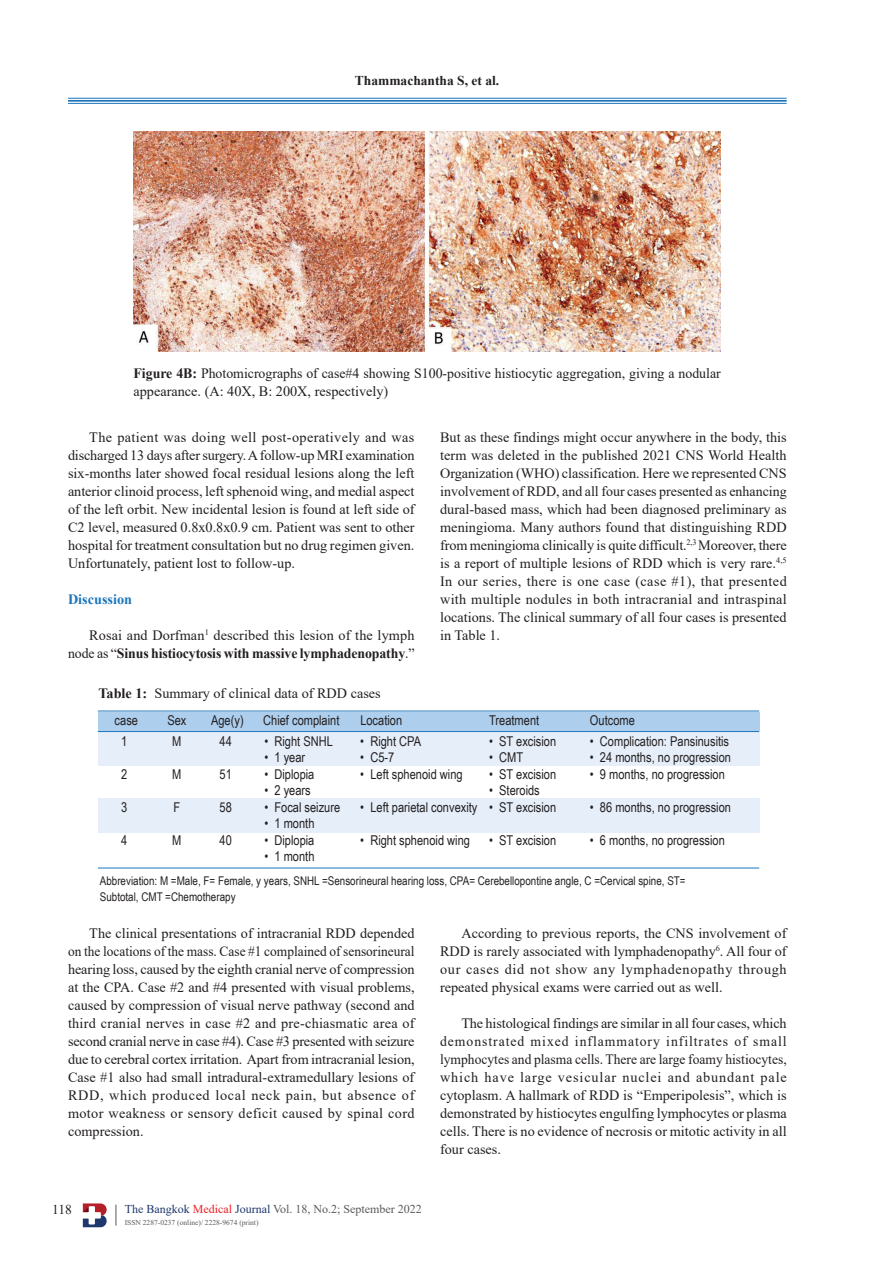
<style>
.page{position:relative;width:893px;height:1263px;background:#fff}
.page>*{position:absolute;margin:0;border:0;box-sizing:border-box;transform-origin:0 0}
.t1{font:14.25px/18px "Times New Roman";color:#231f20;text-align:justify}
.t2{font:700 14.25px "Times New Roman";color:#1d76bc}
.t3{font:13.5px "Arial Narrow";color:#231f20}
.t4{font:700 13.5px "Times New Roman";color:#231f20}
.t5{font:13.5px "Times New Roman";color:#231f20}
.t6{font:12px/16.5px "Arial Narrow";color:#231f20}
.t7{font:12px "Times New Roman";color:#58595b}
.t8{font:7.5px "Times New Roman";color:#58595b}
.s1{font-weight:700}
.s2{color:#1e376d}
.s3{color:#ed1c24}
</style>
<div class="page">
<hr style="left:68px;top:98px;width:719px;height:1px;background:#1d76bc">
<hr style="left:68px;top:100px;width:719px;height:2px;background:#1d76bc">
<hr style="left:68px;top:103px;width:719px;height:1px;background:#1d76bc">
<svg style="left:116px;top:1205px;width:1px;height:20px"></svg>
<svg style="left:83px;top:1203px;width:24px;height:24px"></svg>
<img style="left:133px;top:131px;width:588px;height:221px">
<div style="left:98px;top:712px;width:661px;height:19px;background:#adceed"></div>
<div style="left:98px;top:731px;width:661px;height:34px;background:#e5eef9"></div>
<div style="left:98px;top:798px;width:661px;height:35px;background:#e5eef9"></div>
<hr style="left:98px;top:731px;width:661px;height:1px;background:#1d76bc">
<hr style="left:98px;top:711px;width:661px;height:1px;background:#1d76bc">
<hr style="left:98px;top:868px;width:661px;height:1px;background:#1d76bc">
<p class="t4" style="left:355px;top:70px;width:146px">Thammachantha S, et al.</p>
<p class="t1" style="left:133px;top:363px;width:589px"><span class="s1">Figure 4B:</span> Photomicrographs of case#4 showing S100-positive histiocytic aggregation, giving a nodular appearance. (A: 40X, B: 200X, respectively)</p>
<p class="t1" style="left:68px;top:428px;width:348px;text-indent:21px">The patient was doing well post-operatively and was discharged 13 days after surgery. A follow-up MRI examination six-months later showed focal residual lesions along the left anterior clinoid process, left sphenoid wing, and medial aspect of the left orbit. New incidental lesion is found at left side of C2 level, measured 0.8x0.8x0.9 cm. Patient was sent to other hospital for treatment consultation but no drug regimen given.<br>Unfortunately, patient lost to follow-up.</p>
<p class="t2" style="left:68px;top:589px;width:66px">Discussion</p>
<p class="t1" style="left:68px;top:626px;width:348px;text-align:right">Rosai and Dorfman<sup>1</sup> described this lesion of the lymph node as “<span class="s1">Sinus histiocytosis with massive lymphadenopathy</span>.”</p>
<p class="t1" style="left:440px;top:428px;width:348px">But as these findings might occur anywhere in the body, this term was deleted in the published 2021 CNS World Health Organization (WHO) classification. Here we represented CNS involvement of RDD, and all four cases presented as enhancing dural-based mass, which had been diagnosed preliminary as meningioma. Many authors found that distinguishing RDD from meningioma clinically is quite difficult.<sup>2,3</sup> Moreover, there is a report of multiple lesions of RDD which is very rare.<sup>4,5<br></sup>In our series, there is one case (case #1), that presented with multiple nodules in both intracranial and intraspinal locations. The clinical summary of all four cases is presented in Table 1.</p>
<p class="t1" style="left:98px;top:684px;width:284px"><span class="s1">Table 1:</span> Summary of clinical data of RDD cases</p>
<p class="t3" style="left:115px;top:710px;width:25px">case</p>
<p class="t3" style="left:167px;top:710px;width:21px">Sex</p>
<p class="t3" style="left:211px;top:710px;width:34px">Age(y)</p>
<p class="t3" style="left:263px;top:710px;width:78px">Chief complaint</p>
<p class="t3" style="left:360px;top:710px;width:43px">Location</p>
<p class="t3" style="left:489px;top:710px;width:52px">Treatment</p>
<p class="t3" style="left:590px;top:710px;width:46px">Outcome</p>
<p class="t3" style="left:121px;top:731px;width:8px">1</p>
<p class="t3" style="left:121px;top:764px;width:8px">2</p>
<p class="t3" style="left:121px;top:797px;width:8px">3</p>
<p class="t3" style="left:121px;top:830px;width:8px">4</p>
<p class="t3" style="left:172px;top:731px;width:11px">M</p>
<p class="t3" style="left:172px;top:764px;width:11px">M</p>
<p class="t3" style="left:174px;top:797px;width:8px">F</p>
<p class="t3" style="left:172px;top:830px;width:11px">M</p>
<p class="t3" style="left:220px;top:731px;width:14px">44</p>
<p class="t3" style="left:220px;top:764px;width:14px">51</p>
<p class="t3" style="left:220px;top:797px;width:14px">58</p>
<p class="t3" style="left:220px;top:830px;width:14px">40</p>
<p class="t3" style="left:264px;top:731px;width:70px">• Right SNHL</p>
<p class="t3" style="left:264px;top:748px;width:42px">• 1 year</p>
<p class="t3" style="left:264px;top:764px;width:52px">• Diplopia</p>
<p class="t3" style="left:264px;top:781px;width:48px">• 2 years</p>
<p class="t3" style="left:264px;top:797px;width:77px">• Focal seizure</p>
<p class="t3" style="left:264px;top:814px;width:52px">• 1 month</p>
<p class="t3" style="left:264px;top:830px;width:52px">• Diplopia</p>
<p class="t3" style="left:264px;top:847px;width:52px">• 1 month</p>
<p class="t3" style="left:360px;top:731px;width:62px">• Right CPA</p>
<p class="t3" style="left:360px;top:748px;width:36px">• C5-7</p>
<p class="t3" style="left:360px;top:764px;width:104px">• Left sphenoid wing</p>
<p class="t3" style="left:360px;top:797px;width:119px">• Left parietal convexity</p>
<p class="t3" style="left:360px;top:830px;width:111px">• Right sphenoid wing</p>
<p class="t3" style="left:489px;top:731px;width:69px">• ST excision</p>
<p class="t3" style="left:489px;top:748px;width:36px">• CMT</p>
<p class="t3" style="left:489px;top:764px;width:69px">• ST excision</p>
<p class="t3" style="left:489px;top:781px;width:52px">• Steroids</p>
<p class="t3" style="left:489px;top:797px;width:69px">• ST excision</p>
<p class="t3" style="left:489px;top:830px;width:69px">• ST excision</p>
<p class="t3" style="left:590px;top:731px;width:141px">• Complication: Pansinusitis</p>
<p class="t3" style="left:590px;top:748px;width:143px">• 24 months, no progression</p>
<p class="t3" style="left:590px;top:764px;width:136px">• 9 months, no progression</p>
<p class="t3" style="left:590px;top:797px;width:143px">• 86 months, no progression</p>
<p class="t3" style="left:590px;top:830px;width:136px">• 6 months, no progression</p>
<p class="t6" style="left:100px;top:872px;width:587px">Abbreviation: M =Male, F= Female, y years, SNHL =Sensorineural hearing loss, CPA= Cerebellopontine angle, C =Cervical spine, ST=<br>Subtotal, CMT =Chemotherapy</p>
<p class="t1" style="left:68px;top:924px;width:348px;text-indent:21px">The clinical presentations of intracranial RDD depended on the locations of the mass. Case #1 complained of sensorineural hearing loss, caused by the eighth cranial nerve of compression at the CPA. Case #2 and #4 presented with visual problems, caused by compression of visual nerve pathway (second and third cranial nerves in case #2 and pre-chiasmatic area of second cranial nerve in case #4). Case #3 presented with seizure due to cerebral cortex irritation. Apart from intracranial lesion, Case #1 also had small intradural-extramedullary lesions of RDD, which produced local neck pain, but absence of motor weakness or sensory deficit caused by spinal cord compression.</p>
<p class="t1" style="left:440px;top:924px;width:348px;text-indent:21px">According to previous reports, the CNS involvement of RDD is rarely associated with lymphadenopathy<sup>6</sup>. All four of our cases did not show any lymphadenopathy through repeated physical exams were carried out as well.</p>
<p class="t1" style="left:440px;top:1014px;width:348px;text-indent:21px">The histological findings are similar in all four cases, which demonstrated mixed inflammatory infiltrates of small lymphocytes and plasma cells. There are large foamy histiocytes, which have large vesicular nuclei and abundant pale cytoplasm. A hallmark of RDD is “Emperipolesis”, which is demonstrated by histiocytes engulfing lymphocytes or plasma cells. There is no evidence of necrosis or mitotic activity in all four cases.</p>
<p class="t5" style="left:52px;top:1200px;width:21px">118</p>
<p class="t7" style="left:125px;top:1200px;width:299px"><span class="s2">The Bangkok</span> <span class="s3">Medical</span> <span class="s2">Journal</span> Vol. 18, No.2; September 2022</p>
<p class="t8" style="left:125px;top:1217px;width:135px">ISSN 2287-0237 (online)/ 2228-9674 (print)</p>
</div>
